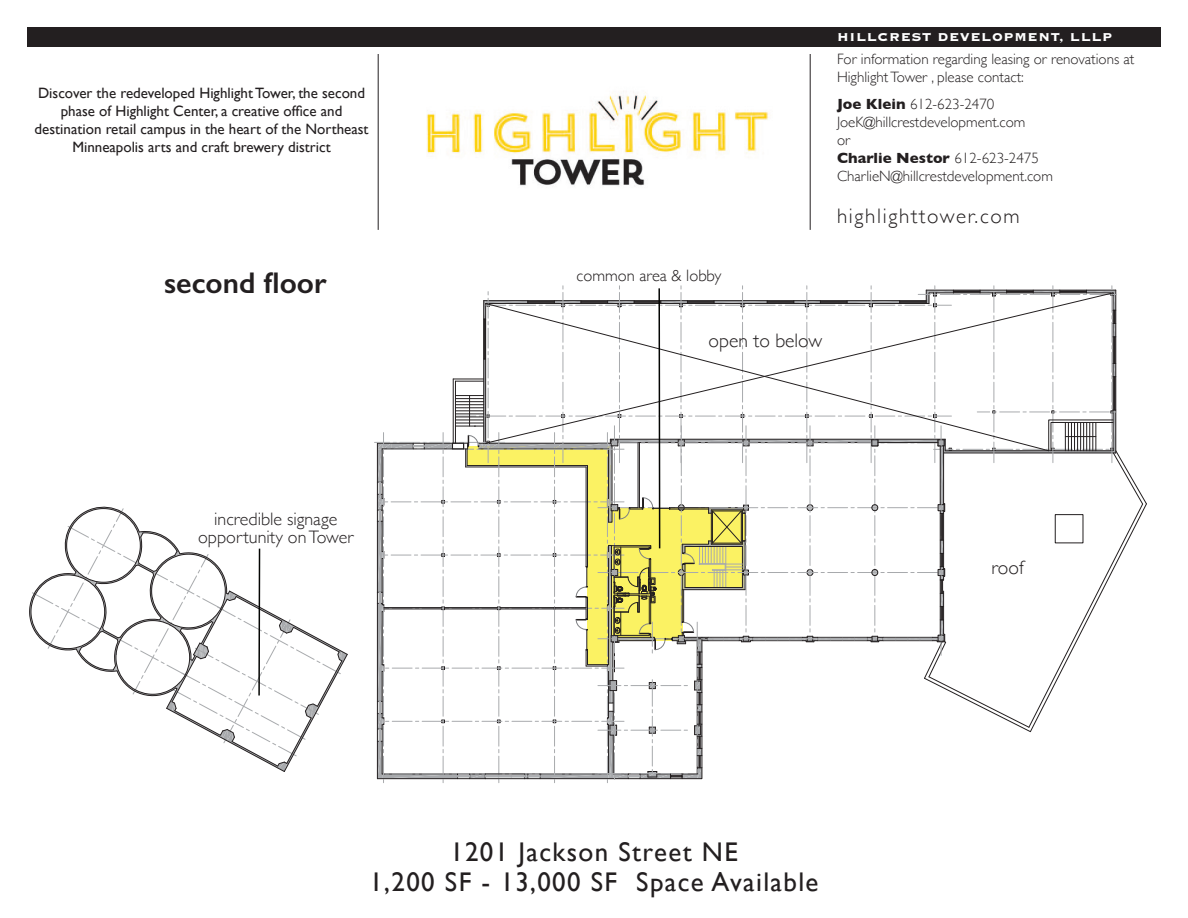
<style>
.page{position:relative;width:1188px;height:918px;background:#fff}
.page>*{position:absolute;margin:0;border:0;box-sizing:border-box;transform-origin:0 0}
.t1{font:600 30px "Gill Sans";color:#231f20}
.t2{font:27px "Gill Sans";letter-spacing:.05em;color:#231f20}
.t3{font:300 21px "Gill Sans";letter-spacing:.08em;color:#231f20}
.t4{font:300 19.5px "Gill Sans";color:#231f20}
.t5{font:300 18px "Gill Sans";color:#231f20}
.t6{font:300 16.5px "Gill Sans";color:#231f20}
.t7{font:15px/18px "Gill Sans";color:#231f20;text-align:center}
.t8{font:300 15px/18px "Gill Sans";color:#231f20}
.t9{font:700 15px "Gill Sans";color:#231f20}
.t10{font:15px "Copperplate Gothic Std 33 BC";letter-spacing:.05em;color:#fff}
.s1{font-weight:700}
.s2{font-weight:300}
</style>
<div class="page">
<hr style="left:378px;top:54px;width:1px;height:176px;background:#231f20">
<hr style="left:810px;top:54px;width:1px;height:176px;background:#231f20">
<div style="left:27px;top:27px;width:1134px;height:19px;background:#231f20"></div>
<img style="left:426px;top:91px;width:342px;height:95px">
<svg style="left:30px;top:506px;width:317px;height:266px"></svg>
<svg style="left:375px;top:286px;width:772px;height:497px"></svg>
<hr style="left:258px;top:549px;width:2px;height:147px;background:#040503">
<hr style="left:658px;top:288px;width:2px;height:260px;background:#040503">
<p class="t7" style="left:35px;top:84px;width:335px">Discover the redeveloped Highlight Tower, the second phase of Highlight Center, a creative office and destination retail campus in the heart of the Northeast Minneapolis arts and craft brewery district</p>
<p class="t1" style="left:164px;top:265px;width:164px">second floor</p>
<p class="t5" style="left:214px;top:505px;width:125px">incredible signage</p>
<p class="t5" style="left:198px;top:523px;width:157px">opportunity on Tower</p>
<p class="t6" style="left:577px;top:262px;width:146px">common area &amp; lobby</p>
<p class="t10" style="left:837px;top:29px;width:277px">HILLCREST DEVELOPMENT, LLLP</p>
<p class="t8" style="left:837px;top:50px;width:299px">For information regarding leasing or renovations at<br>Highlight Tower , please contact:</p>
<p class="t8" style="left:837px;top:95px;width:159px"><span class="s1">Joe Klein</span> 612-623-2470</p>
<p class="t8" style="left:837px;top:113px;width:190px">JoeK@hillcrestdevelopment.com</p>
<p class="t8" style="left:837px;top:131px;width:15px">or</p>
<p class="t9" style="left:837px;top:146px;width:203px">Charlie Nestor <span class="s2">612-623-2475</span></p>
<p class="t8" style="left:837px;top:167px;width:217px">CharlieN@hillcrestdevelopment.com</p>
<p class="t3" style="left:837px;top:200px;width:184px">highlighttower.com</p>
<p class="t4" style="left:709px;top:325px;width:115px">open to below</p>
<p class="t4" style="left:991px;top:552px;width:34px">roof</p>
<p class="t2" style="left:450px;top:836px;width:289px">1201 Jackson Street NE</p>
<p class="t2" style="left:369px;top:866px;width:451px">1,200 SF - 13,000 SF Space Available</p>
</div>
